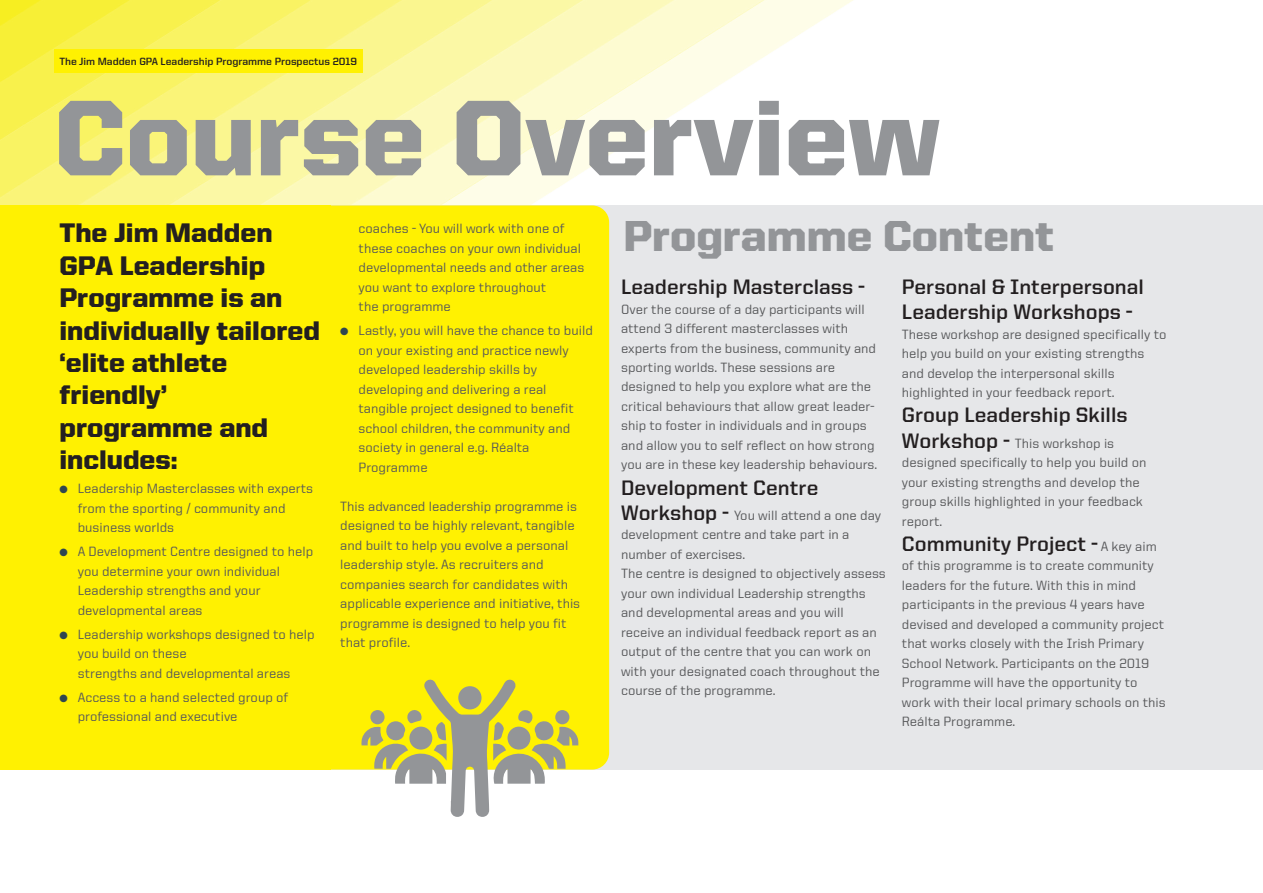
<style>
.page{position:relative;width:1263px;height:893px;background:#fff}
.page>*{position:absolute;margin:0;border:0;box-sizing:border-box;transform-origin:0 0}
.t1{font:900 108px "United Sans Reg";color:#939598}
.t2{font:900 43.5px "United Sans Reg";color:#939598}
.t3{font:900 27px/32.4px "United Sans Reg";color:#231f20}
.t4{font:700 21px/25.2px "United Sans Reg";color:#231f20}
.t5{font:500 13.5px/19.5px "United Sans Reg";color:#57585a}
.t6{font:700 10.5px "United Sans Reg";color:#231f20}
.s1{color:#2f4650}
.s2{font-weight:700;font-size:21px;color:#231f20}
.s3{font-weight:500;font-size:13.5px;color:#57585a}
</style>
<div class="page">
<img style="left:0;top:0;width:853px;height:205px">
<div style="left:65px;top:205px;width:1198px;height:565px;background:#e6e7e9"></div>
<div style="left:331px;top:205px;width:278px;height:565px;background:#fff101"></div>
<div style="left:0;top:205px;width:331px;height:565px;background:#fff101"></div>
<div style="left:54px;top:50px;width:309px;height:23px;background:#fff101"></div>
<svg style="left:361px;top:679px;width:217px;height:138px"></svg>
<p class="t6" style="left:59px;top:56px;width:299px">The Jim Madden GPA Leadership Programme Prospectus 2019</p>
<h1 class="t1" style="left:54px;top:78px;width:887px">Course Overview</h1>
<h3 class="t3" style="left:59px;top:217px;width:262px">The Jim Madden<br>GPA Leadership<br>Programme is an individually tailored ‘elite athlete friendly’ programme and includes:</h3>
<p class="t5" style="left:78px;top:479px;width:237px;text-indent:-18px"><span class="s1">●</span> Leadership Masterclasses with experts from the sporting / community and business worlds</p>
<p class="t5" style="left:78px;top:542px;width:237px;text-indent:-18px"><span class="s1">●</span> A Development Centre designed to help you determine your own individual<br>Leadership strengths and your developmental areas</p>
<p class="t5" style="left:78px;top:624px;width:238px;text-indent:-18px"><span class="s1">●</span> Leadership workshops designed to help you build on these<br>strengths and developmental areas</p>
<p class="t5" style="left:78px;top:687px;width:212px;text-indent:-18px"><span class="s1">●</span> Access to a hand selected group of professional and executive</p>
<p class="t5" style="left:359px;top:219px;width:227px">coaches - You will work with one of these coaches on your own individual developmental needs and other areas you want to explore throughout<br>the programme</p>
<p class="t5" style="left:359px;top:321px;width:236px;text-indent:-18px"><span class="s1">●</span> Lastly, you will have the chance to build on your existing and practice newly developed leadership skills by developing and delivering a real tangible project designed to benefit school children, the community and society in general e.g. Réalta<br>Programme</p>
<p class="t5" style="left:340px;top:496px;width:241px">This advanced leadership programme is designed to be highly relevant, tangible and built to help you evolve a personal leadership style. As recruiters and companies search for candidates with applicable experience and initiative, this programme is designed to help you fit that profile.</p>
<h2 class="t2" style="left:623px;top:211px;width:432px">Programme Content</h2>
<h3 class="t4" style="left:621px;top:274px;width:245px">Leadership Masterclass -</h3>
<p class="t5" style="left:621px;top:299px;width:258px">Over the course of a day participants will attend 3 different masterclasses with experts from the business, community and sporting worlds. These sessions are designed to help you explore what are the critical behaviours that allow great leader&shy;ship to foster in individuals and in groups and allow you to self reflect on how strong you are in these key leadership behaviours.</p>
<h3 class="t4" style="left:621px;top:475px;width:199px">Development Centre</h3>
<p class="t5" style="left:621px;top:505px;width:266px"><span class="s2">Workshop -</span> You will attend a one day development centre and take part in a number of exercises.<br>The centre is designed to objectively assess your own individual Leadership strengths and developmental areas and you will receive an individual feedback report as an output of the centre that you can work on with your designated coach throughout the course of the programme.</p>
<h3 class="t4" style="left:902px;top:274px;width:243px">Personal &amp; Interpersonal<br>Leadership Workshops -</h3>
<p class="t5" style="left:902px;top:324px;width:266px">These workshop are designed specifically to help you build on your existing strengths and develop the interpersonal skills highlighted in your feedback report.</p>
<h3 class="t4" style="left:902px;top:402px;width:227px">Group Leadership Skills</h3>
<p class="t5" style="left:902px;top:433px;width:246px"><span class="s2">Workshop -</span> This workshop is designed specifically to help you build on your existing strengths and develop the group skills highlighted in your feedback report.</p>
<h3 class="t4" style="left:902px;top:531px;width:256px">Community Project - <span class="s3">A key aim</span></h3>
<p class="t5" style="left:902px;top:556px;width:265px">of this programme is to create community leaders for the future. With this in mind participants in the previous 4 years have devised and developed a community project that works closely with the Irish Primary School Network. Participants on the 2019<br>Programme will have the opportunity to work with their local primary schools on this Reálta Programme.</p>
</div>
